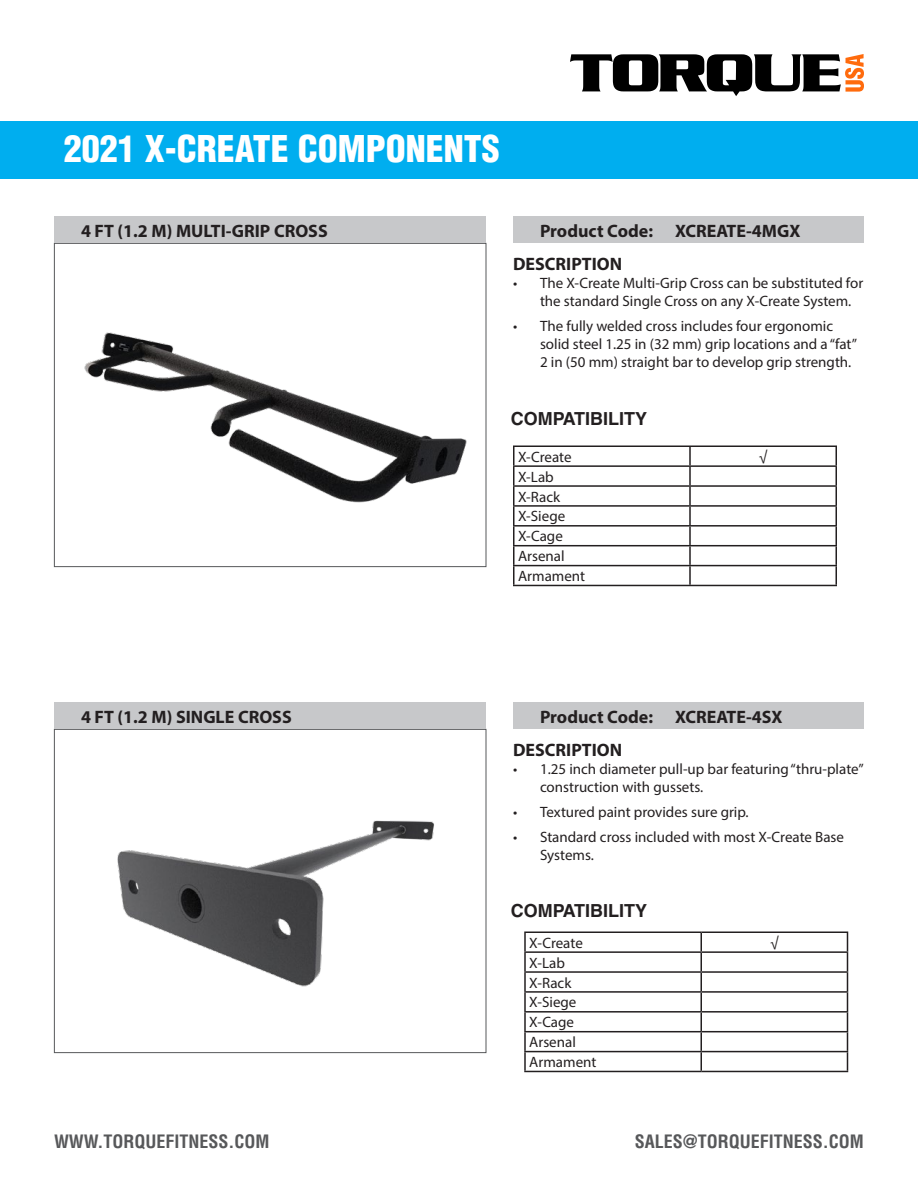
<style>
.page{position:relative;width:918px;height:1188px;background:#fff}
.page>*{position:absolute;margin:0;border:0;box-sizing:border-box;transform-origin:0 0}
.t1{font:900 condensed 36px "Helvetica LT Std";color:#fff}
.t2{font:700 18px "Myriad Pro";color:#231f20}
.t3{font:700 condensed 18px "Helvetica LT Std";color:#57585a}
.t4{font:700 18px "Helvetica LT Std";color:#231f20}
.t5{font:15px/18px "Myriad Pro";color:#231f20}
</style>
<div class="page">
<div style="left:0;top:122px;width:918px;height:57px;background:#00aeef"></div>
<svg style="left:570px;top:54px;width:294px;height:42px"></svg>
<hr style="left:513px;top:446px;width:177px;height:1px;background:#231f20">
<hr style="left:690px;top:446px;width:147px;height:1px;background:#231f20">
<hr style="left:513px;top:465px;width:177px;height:2px;background:#231f20">
<hr style="left:690px;top:465px;width:147px;height:2px;background:#231f20">
<hr style="left:513px;top:485px;width:177px;height:2px;background:#231f20">
<hr style="left:690px;top:485px;width:147px;height:2px;background:#231f20">
<hr style="left:513px;top:505px;width:177px;height:2px;background:#231f20">
<hr style="left:690px;top:505px;width:147px;height:2px;background:#231f20">
<hr style="left:513px;top:525px;width:177px;height:2px;background:#231f20">
<hr style="left:690px;top:525px;width:147px;height:2px;background:#231f20">
<hr style="left:513px;top:545px;width:177px;height:1px;background:#231f20">
<hr style="left:690px;top:545px;width:147px;height:1px;background:#231f20">
<hr style="left:513px;top:565px;width:177px;height:1px;background:#231f20">
<svg style="left:513px;top:447px;width:1px;height:138px"></svg>
<hr style="left:690px;top:565px;width:147px;height:1px;background:#231f20">
<svg style="left:689px;top:447px;width:2px;height:138px"></svg>
<svg style="left:836px;top:447px;width:1px;height:138px"></svg>
<hr style="left:513px;top:585px;width:177px;height:1px;background:#231f20">
<hr style="left:690px;top:585px;width:147px;height:1px;background:#231f20">
<img style="left:84px;top:332px;width:383px;height:171px">
<div style="left:54px;top:243px;width:432px;height:324px;border:1px solid #57585a"></div>
<div style="left:54px;top:216px;width:432px;height:27px;background:#c7c8ca"></div>
<div style="left:513px;top:216px;width:351px;height:27px;background:#c7c8ca"></div>
<hr style="left:524px;top:932px;width:177px;height:1px;background:#231f20">
<hr style="left:701px;top:932px;width:147px;height:1px;background:#231f20">
<hr style="left:524px;top:951px;width:177px;height:2px;background:#231f20">
<hr style="left:701px;top:951px;width:147px;height:2px;background:#231f20">
<hr style="left:524px;top:971px;width:177px;height:2px;background:#231f20">
<hr style="left:701px;top:971px;width:147px;height:2px;background:#231f20">
<hr style="left:524px;top:991px;width:177px;height:2px;background:#231f20">
<hr style="left:701px;top:991px;width:147px;height:2px;background:#231f20">
<hr style="left:524px;top:1011px;width:177px;height:2px;background:#231f20">
<hr style="left:701px;top:1011px;width:147px;height:2px;background:#231f20">
<hr style="left:524px;top:1031px;width:177px;height:1px;background:#231f20">
<hr style="left:701px;top:1031px;width:147px;height:1px;background:#231f20">
<hr style="left:524px;top:1051px;width:177px;height:1px;background:#231f20">
<svg style="left:524px;top:933px;width:2px;height:138px"></svg>
<hr style="left:701px;top:1051px;width:147px;height:1px;background:#231f20">
<svg style="left:701px;top:933px;width:1px;height:138px"></svg>
<svg style="left:847px;top:933px;width:1px;height:138px"></svg>
<hr style="left:524px;top:1071px;width:177px;height:1px;background:#231f20">
<hr style="left:701px;top:1071px;width:147px;height:1px;background:#231f20">
<img style="left:117px;top:820px;width:317px;height:167px">
<div style="left:54px;top:729px;width:432px;height:324px;border:1px solid #57585a"></div>
<div style="left:54px;top:702px;width:432px;height:27px;background:#c7c8ca"></div>
<div style="left:513px;top:702px;width:351px;height:27px;background:#c7c8ca"></div>
<h1 class="t1" style="left:64px;top:126px;width:438px">2021 X-CREATE COMPONENTS</h1>
<p class="t2" style="left:81px;top:219px;width:248px">4 FT (1.2 M) MULTI-GRIP CROSS</p>
<p class="t2" style="left:540px;top:219px;width:262px">Product Code: XCREATE-4MGX</p>
<p class="t2" style="left:513px;top:252px;width:111px">DESCRIPTION</p>
<p class="t5" style="left:540px;top:274px;width:325px;text-indent:-27px">• The X-Create Multi-Grip Cross can be substituted for the standard Single Cross on any X-Create System.</p>
<p class="t5" style="left:540px;top:316px;width:319px;text-indent:-27px">• The fully welded cross includes four ergonomic solid steel 1.25 in (32 mm) grip locations and a “fat”<br>2 in (50 mm) straight bar to develop grip strength.</p>
<p class="t4" style="left:511px;top:408px;width:138px">COMPATIBILITY</p>
<p class="t5" style="left:518px;top:448px;width:55px">X-Create</p>
<p class="t5" style="left:759px;top:448px;width:10px">√</p>
<p class="t5" style="left:518px;top:467px;width:37px">X-Lab</p>
<p class="t5" style="left:518px;top:487px;width:44px">X-Rack</p>
<p class="t5" style="left:518px;top:507px;width:49px">X-Siege</p>
<p class="t5" style="left:518px;top:527px;width:46px">X-Cage</p>
<p class="t5" style="left:518px;top:547px;width:48px">Arsenal</p>
<p class="t5" style="left:518px;top:567px;width:69px">Armament</p>
<p class="t2" style="left:81px;top:705px;width:212px">4 FT (1.2 M) SINGLE CROSS</p>
<p class="t2" style="left:540px;top:705px;width:244px">Product Code: XCREATE-4SX</p>
<p class="t2" style="left:513px;top:738px;width:111px">DESCRIPTION</p>
<p class="t5" style="left:540px;top:760px;width:325px;text-indent:-27px">• 1.25 inch diameter pull-up bar featuring “thru-plate” construction with gussets.</p>
<p class="t5" style="left:513px;top:802px;width:237px">• Textured paint provides sure grip.</p>
<p class="t5" style="left:540px;top:827px;width:306px;text-indent:-27px">• Standard cross included with most X-Create Base<br>Systems.</p>
<p class="t4" style="left:511px;top:900px;width:138px">COMPATIBILITY</p>
<p class="t5" style="left:529px;top:934px;width:55px">X-Create</p>
<p class="t5" style="left:770px;top:934px;width:10px">√</p>
<p class="t5" style="left:529px;top:953px;width:37px">X-Lab</p>
<p class="t5" style="left:529px;top:973px;width:44px">X-Rack</p>
<p class="t5" style="left:529px;top:993px;width:49px">X-Siege</p>
<p class="t5" style="left:529px;top:1013px;width:46px">X-Cage</p>
<p class="t5" style="left:529px;top:1033px;width:48px">Arsenal</p>
<p class="t5" style="left:529px;top:1053px;width:69px">Armament</p>
<p class="t3" style="left:54px;top:1130px;width:217px">WWW.TORQUEFITNESS.COM</p>
<p class="t3" style="left:635px;top:1130px;width:231px">SALES@TORQUEFITNESS.COM</p>
</div>
